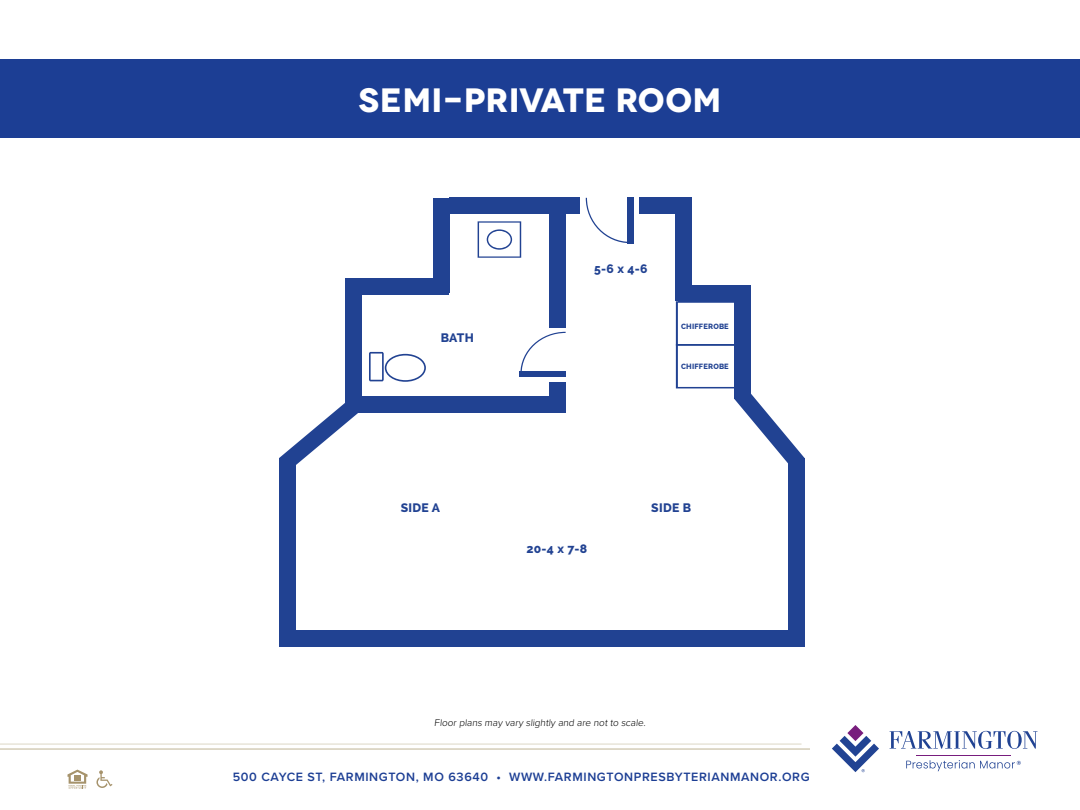
<style>
.page{position:relative;width:1080px;height:810px;background:#fff}
.page>*{position:absolute;margin:0;border:0;box-sizing:border-box;transform-origin:0 0}
.t1{font:700 33.75px "Novecentowide";letter-spacing:.005em;color:#fff}
.t2{font:600 12.5px "Proxima Nova";letter-spacing:.05em;color:#1c3e94}
.t3{font:800 12.25px "Raleway";letter-spacing:.025em;color:#214292}
.t4{font:300 10px "Proxima Nova";color:#000}
.t5{font:800 7.5px "Raleway";letter-spacing:.025em;color:#214292}
</style>
<div class="page">
<div style="left:0;top:59px;width:1080px;height:78px;background:#1c3e94"></div>
<svg style="left:68px;top:770px;width:20px;height:19px"></svg>
<svg style="left:96px;top:770px;width:16px;height:18px"></svg>
<hr style="left:0;top:744px;width:802px;height:1px;background:#a8996e">
<hr style="left:0;top:748px;width:810px;height:2px;background:#a8996e">
<hr style="left:916px;top:755px;width:95px;height:1px;background:#781d7d">
<svg style="left:906px;top:760px;width:115px;height:11px"></svg>
<svg style="left:832px;top:725px;width:47px;height:47px"></svg>
<svg style="left:890px;top:731px;width:148px;height:18px"></svg>
<div style="left:789px;top:458px;width:16px;height:188px;background:#214292"></div>
<div style="left:678px;top:285px;width:72px;height:16px;background:#214292"></div>
<div style="left:676px;top:198px;width:16px;height:103px;background:#214292"></div>
<div style="left:640px;top:198px;width:52px;height:16px;background:#214292"></div>
<div style="left:449px;top:198px;width:131px;height:16px;background:#214292"></div>
<div style="left:550px;top:205px;width:16px;height:123px;background:#214292"></div>
<div style="left:550px;top:382px;width:16px;height:23px;background:#214292"></div>
<div style="left:357px;top:397px;width:209px;height:16px;background:#214292"></div>
<div style="left:346px;top:286px;width:16px;height:127px;background:#214292"></div>
<div style="left:433px;top:198px;width:16px;height:95px;background:#214292"></div>
<div style="left:346px;top:278px;width:103px;height:16px;background:#214292"></div>
<div style="left:287px;top:630px;width:517px;height:16px;background:#214292"></div>
<div style="left:279px;top:458px;width:16px;height:188px;background:#214292"></div>
<svg style="left:279px;top:400px;width:79px;height:71px"></svg>
<svg style="left:520px;top:332px;width:46px;height:39px"></svg>
<div style="left:520px;top:371px;width:46px;height:6px;background:#214292"></div>
<svg style="left:586px;top:198px;width:41px;height:45px"></svg>
<div style="left:627px;top:198px;width:7px;height:46px;background:#214292"></div>
<svg style="left:369px;top:352px;width:57px;height:30px"></svg>
<svg style="left:478px;top:221px;width:43px;height:37px"></svg>
<svg style="left:676px;top:301px;width:129px;height:168px"></svg>
<h1 class="t1" style="left:359px;top:79px;width:364px">SEMI-PRIVATE ROOM</h1>
<p class="t3" style="left:441px;top:330px;width:35px">BATH</p>
<p class="t3" style="left:594px;top:262px;width:55px">5-6 x 4-6</p>
<p class="t5" style="left:681px;top:322px;width:49px">CHIFFEROBE</p>
<p class="t5" style="left:681px;top:362px;width:49px">CHIFFEROBE</p>
<p class="t3" style="left:401px;top:501px;width:41px">SIDE A</p>
<p class="t3" style="left:651px;top:501px;width:41px">SIDE B</p>
<p class="t3" style="left:526px;top:541px;width:62px">20-4 x 7-8</p>
<p class="t4" style="left:434px;top:715px;width:215px">Floor plans may vary slightly and are not to scale.</p>
<p class="t2" style="left:233px;top:768px;width:578px">500 CAYCE ST, FARMINGTON, MO 63640 • WWW.FARMINGTONPRESBYTERIANMANOR.ORG</p>
</div>
